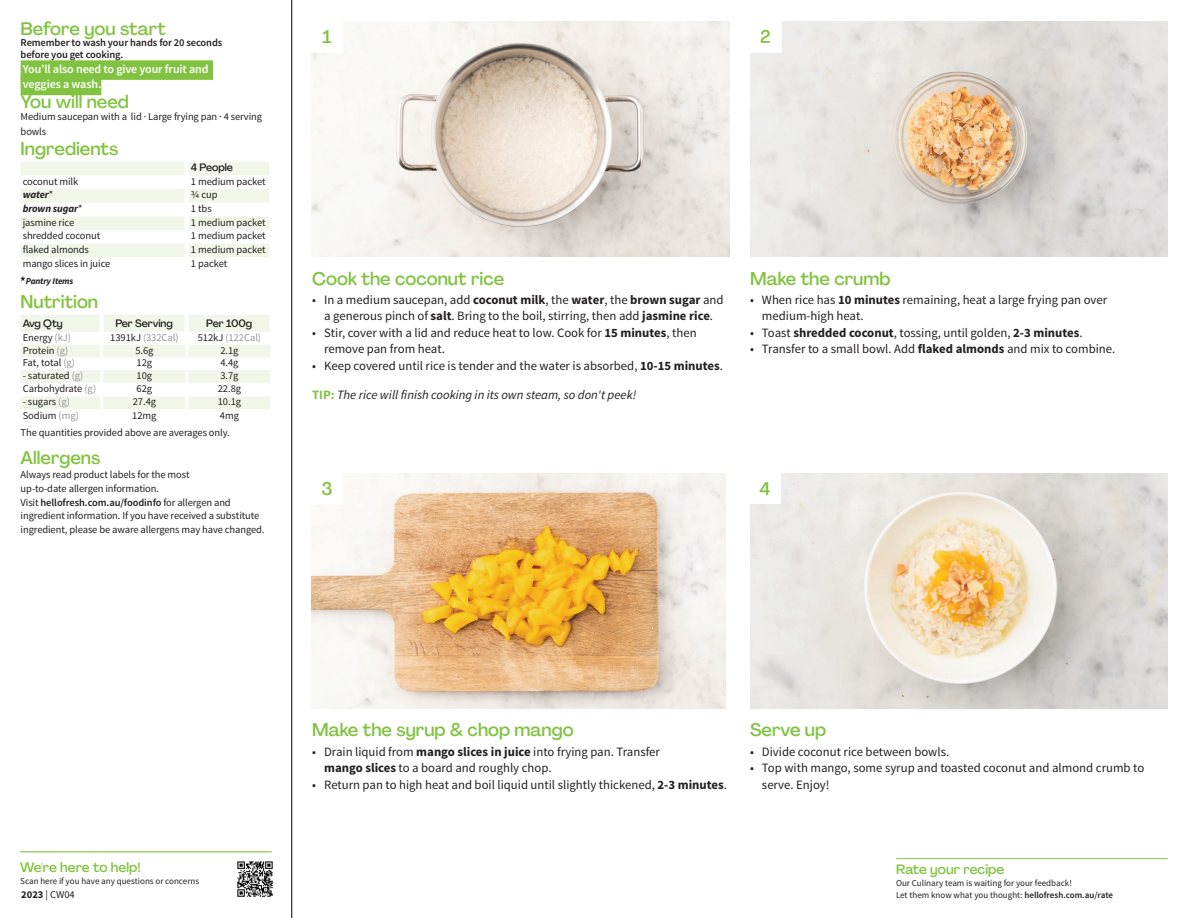
<style>
.page{position:relative;width:1188px;height:918px;background:#fff}
.page>*{position:absolute;margin:0;border:0;box-sizing:border-box;transform-origin:0 0}
._24_Before_Start_Tit{font:500 18px "Agrandir";color:#81c340}
._24_Before_start_Tit{font:500 18px "Agrandir";color:#81c340}
._15_Titel_Steps{font:500 18px "Agrandir";color:#81c340}
.t1{font:500 13.5px "Agrandir";color:#81c340}
.t2{font:12.75px/16.5px "Source Sans Pro";color:#231f20}
.Bullet_Step_AU{font:italic 12.75px "Source Sans Pro";color:#231f20}
._06_Before_Start{font:600 12px/15.3px "Source Sans Pro";letter-spacing:-.01em;color:#fff}
._06_Before_Start-2{font:10.5px/13.6px "Source Sans Pro";letter-spacing:-.01em;color:#231f20}
._10_Ingredients_UK{font:10.5px "Source Sans Pro";letter-spacing:-.005em;color:#231f20}
._10_Ingredients_AU{font:10.5px "Source Sans Pro";letter-spacing:-.01em;color:#231f20}
._06_Before_Start-3{font:600 10.5px/12px "Source Sans Pro";letter-spacing:-.01em;color:#231f20}
._15_HeaderTable_Nutr{font:500 10.5px "Agrandir";letter-spacing:-.01em;color:#231f20}
._10_Ingredients_UK-2{font:10.5px "Source Sans Pro";letter-spacing:-.005em;color:#939598}
._10_Ingredients_AU-2{font:italic 700 10.5px "Source Sans Pro";letter-spacing:-.01em;color:#231f20}
.t3{font:9px/12px "Source Sans Pro";color:#231f20}
.t4{font:italic 700 9px "Source Sans Pro";letter-spacing:-.02em;color:#231f20}
.s1{font-weight:400;font-style:normal}
.s2{color:#939598}
.s3{color:#231f20}
.s4{font-weight:600}
.s5{font-weight:700}
.s6{font-weight:700;font-style:normal;color:#81c340}
</style>
<div class="page">
<hr style="left:291px;top:0;width:1px;height:918px;background:#000">
<hr style="left:20px;top:851px;width:252px;height:1px;background:#81c340">
<img style="left:237px;top:861px;width:36px;height:36px">
<hr style="left:896px;top:858px;width:272px;height:1px;background:#81c340">
<div style="left:21px;top:60px;width:192px;height:20px;background:#81c340"></div>
<div style="left:21px;top:76px;width:80px;height:19px;background:#81c340"></div>
<svg style="left:21px;top:162px;width:248px;height:95px"></svg>
<div style="left:184px;top:162px;width:5px;height:13px;background:#fff"></div>
<div style="left:184px;top:175px;width:5px;height:14px;background:#fff"></div>
<div style="left:184px;top:189px;width:5px;height:14px;background:#fff"></div>
<div style="left:184px;top:203px;width:5px;height:13px;background:#fff"></div>
<div style="left:184px;top:216px;width:5px;height:14px;background:#fff"></div>
<div style="left:184px;top:230px;width:5px;height:14px;background:#fff"></div>
<div style="left:184px;top:244px;width:5px;height:13px;background:#fff"></div>
<svg style="left:21px;top:276px;width:4px;height:5px"></svg>
<svg style="left:21px;top:315px;width:249px;height:94px"></svg>
<img style="left:750px;top:474px;width:417px;height:235px">
<img style="left:312px;top:473px;width:413px;height:236px">
<div style="left:311px;top:472px;width:32px;height:32px;background:#fff"></div>
<div style="left:749px;top:472px;width:32px;height:32px;background:#fff"></div>
<img style="left:312px;top:22px;width:418px;height:235px">
<img style="left:750px;top:22px;width:417px;height:235px">
<div style="left:749px;top:20px;width:32px;height:32px;background:#fff"></div>
<div style="left:311px;top:20px;width:32px;height:32px;background:#fff"></div>
<p class="_24_Before_start_Tit" style="left:21px;top:18px;width:147px">Before you start</p>
<p class="_06_Before_Start-3" style="left:21px;top:37px;width:203px">Remember to wash your hands for 20 seconds before you get cooking.</p>
<p class="_06_Before_Start" style="left:23px;top:62px;width:187px">You’ll also need to give your fruit and veggies a wash.</p>
<p class="_24_Before_start_Tit" style="left:21px;top:91px;width:110px">You will need</p>
<p class="_06_Before_Start-2" style="left:21px;top:109px;width:243px;line-height:15.3px">Medium saucepan with a lid · Large frying pan · 4 serving bowls</p>
<p class="_24_Before_start_Tit" style="left:21px;top:137px;width:99px">Ingredients</p>
<p class="_15_HeaderTable_Nutr" style="left:191px;top:161px;width:44px">4 People</p>
<p class="_10_Ingredients_AU" style="left:23px;top:175px;width:57px">coconut milk</p>
<p class="_10_Ingredients_UK" style="left:191px;top:175px;width:76px">1 medium packet</p>
<p class="_10_Ingredients_AU-2" style="left:23px;top:188px;width:32px">water<span class="s1">*</span></p>
<p class="_10_Ingredients_UK" style="left:191px;top:188px;width:28px">3/4 cup</p>
<p class="_10_Ingredients_AU-2" style="left:23px;top:202px;width:61px">brown sugar<span class="s1">*</span></p>
<p class="_10_Ingredients_UK" style="left:191px;top:202px;width:22px">1 tbs</p>
<p class="_10_Ingredients_AU" style="left:23px;top:216px;width:53px">jasmine rice</p>
<p class="_10_Ingredients_UK" style="left:191px;top:216px;width:76px">1 medium packet</p>
<p class="_10_Ingredients_AU" style="left:23px;top:229px;width:79px">shredded coconut</p>
<p class="_10_Ingredients_UK" style="left:191px;top:229px;width:76px">1 medium packet</p>
<p class="_10_Ingredients_AU" style="left:23px;top:243px;width:68px">flaked almonds</p>
<p class="_10_Ingredients_UK" style="left:191px;top:243px;width:76px">1 medium packet</p>
<p class="_10_Ingredients_AU" style="left:23px;top:257px;width:89px">mango slices in juice</p>
<p class="_10_Ingredients_UK" style="left:191px;top:257px;width:38px">1 packet</p>
<p class="t4" style="left:26px;top:275px;width:49px">Pantry Items</p>
<p class="_24_Before_start_Tit" style="left:21px;top:290px;width:79px">Nutrition</p>
<p class="_15_HeaderTable_Nutr" style="left:23px;top:316px;width:42px">Avg Qty</p>
<p class="_15_HeaderTable_Nutr" style="left:115px;top:316px;width:59px">Per Serving</p>
<p class="_15_HeaderTable_Nutr" style="left:206px;top:316px;width:48px">Per 100g</p>
<p class="_10_Ingredients_UK" style="left:23px;top:331px;width:50px">Energy <span class="s2">(kJ)</span></p>
<p class="_10_Ingredients_UK-2" style="left:110px;top:331px;width:70px"><span class="s3">1391kJ</span> (332Cal)</p>
<p class="_10_Ingredients_UK-2" style="left:198px;top:331px;width:65px"><span class="s3">512kJ</span> (122Cal)</p>
<p class="_10_Ingredients_UK" style="left:23px;top:344px;width:47px">Protein <span class="s2">(g)</span></p>
<p class="_10_Ingredients_UK" style="left:135px;top:344px;width:20px">5.6g</p>
<p class="_10_Ingredients_UK" style="left:220px;top:344px;width:20px">2.1g</p>
<p class="_10_Ingredients_UK" style="left:23px;top:356px;width:54px">Fat, total <span class="s2">(g)</span></p>
<p class="_10_Ingredients_UK" style="left:137px;top:356px;width:17px">12g</p>
<p class="_10_Ingredients_UK" style="left:220px;top:356px;width:20px">4.4g</p>
<p class="_10_Ingredients_UK" style="left:23px;top:369px;width:62px">- saturated <span class="s2">(g)</span></p>
<p class="_10_Ingredients_UK" style="left:137px;top:369px;width:17px">10g</p>
<p class="_10_Ingredients_UK" style="left:220px;top:369px;width:20px">3.7g</p>
<p class="_10_Ingredients_UK" style="left:23px;top:382px;width:75px">Carbohydrate <span class="s2">(g)</span></p>
<p class="_10_Ingredients_UK" style="left:137px;top:382px;width:17px">62g</p>
<p class="_10_Ingredients_UK" style="left:218px;top:382px;width:25px">22.8g</p>
<p class="_10_Ingredients_UK" style="left:23px;top:395px;width:49px">- sugars <span class="s2">(g)</span></p>
<p class="_10_Ingredients_UK" style="left:133px;top:395px;width:25px">27.4g</p>
<p class="_10_Ingredients_UK" style="left:218px;top:395px;width:25px">10.1g</p>
<p class="_10_Ingredients_UK" style="left:23px;top:409px;width:58px">Sodium <span class="s2">(mg)</span></p>
<p class="_10_Ingredients_UK" style="left:132px;top:409px;width:26px">12mg</p>
<p class="_10_Ingredients_UK" style="left:220px;top:409px;width:21px">4mg</p>
<p class="_06_Before_Start-2" style="left:21px;top:426px;width:211px">The quantities provided above are averages only.</p>
<p class="_24_Before_start_Tit" style="left:21px;top:447px;width:81px">Allergens</p>
<p class="_06_Before_Start-2" style="left:21px;top:468px;width:245px">Always read product labels for the most<br>up-to-date allergen information.<br>Visit <span class="s4">hellofresh.com.au/foodinfo</span> for allergen and ingredient information. If you have received a substitute ingredient, please be aware allergens may have changed.</p>
<p class="_15_Titel_Steps" style="left:321px;top:478px;width:13px">3</p>
<p class="_15_Titel_Steps" style="left:760px;top:477px;width:12px">4</p>
<p class="_15_Titel_Steps" style="left:322px;top:26px;width:11px">1</p>
<p class="_15_Titel_Steps" style="left:760px;top:26px;width:12px">2</p>
<p class="_24_Before_Start_Tit" style="left:312px;top:267px;width:194px">Cook the coconut rice</p>
<p class="t2" style="left:312px;top:292px;width:413px;text-align:center">• In a medium saucepan, add <span class="s5">coconut milk</span>, the <span class="s5">water</span>, the <span class="s5">brown sugar</span> and a generous pinch of <span class="s5">salt</span>. Bring to the boil, stirring, then add <span class="s5">jasmine rice</span>.</p>
<p class="t2" style="left:324px;top:325px;width:374px;text-indent:-12px">• Stir, cover with a lid and reduce heat to low. Cook for <span class="s5">15 minutes</span>, then remove pan from heat.</p>
<p class="t2" style="left:312px;top:358px;width:412px">• Keep covered until rice is tender and the water is absorbed, <span class="s5">10-15 minutes</span>.</p>
<p class="Bullet_Step_AU" style="left:312px;top:387px;width:326px"><span class="s6">TIP:</span> The rice will finish cooking in its own steam, so don't peek!</p>
<p class="_24_Before_Start_Tit" style="left:750px;top:267px;width:142px">Make the crumb</p>
<p class="t2" style="left:762px;top:292px;width:347px;text-indent:-12px">• When rice has <span class="s5">10 minutes</span> remaining, heat a large frying pan over medium-high heat.</p>
<p class="t2" style="left:750px;top:325px;width:334px">• Toast <span class="s5">shredded coconut</span>, tossing, until golden, <span class="s5">2-3 minutes</span>.</p>
<p class="t2" style="left:750px;top:341px;width:367px">• Transfer to a small bowl. Add <span class="s5">flaked almonds</span> and mix to combine.</p>
<p class="t1" style="left:20px;top:859px;width:122px">We're here to help!</p>
<p class="t3" style="left:20px;top:875px;width:180px">Scan here if you have any questions or concerns</p>
<p class="_06_Before_Start-2" style="left:21px;top:887px;width:55px"><span class="s5">2023</span> | CW04</p>
<p class="_24_Before_Start_Tit" style="left:312px;top:719px;width:263px">Make the syrup &amp; chop mango</p>
<p class="t2" style="left:324px;top:743px;width:337px;text-indent:-12px">• Drain liquid from <span class="s5">mango slices in juice</span> into frying pan. Transfer <span class="s5">mango slices</span> to a board and roughly chop.</p>
<p class="t2" style="left:312px;top:776px;width:416px">• Return pan to high heat and boil liquid until slightly thickened, <span class="s5">2-3 minutes</span>.</p>
<p class="_24_Before_Start_Tit" style="left:750px;top:719px;width:78px">Serve up</p>
<p class="t2" style="left:750px;top:743px;width:201px">• Divide coconut rice between bowls.</p>
<p class="t2" style="left:762px;top:760px;width:384px;text-indent:-12px">• Top with mango, some syrup and toasted coconut and almond crumb to serve. Enjoy!</p>
<p class="t1" style="left:896px;top:861px;width:110px">Rate your recipe</p>
<p class="t3" style="left:896px;top:877px;width:219px">Our Culinary team is waiting for your feedback!<br>Let them know what you thought: <span class="s4">hellofresh.com.au/rate</span></p>
</div>
